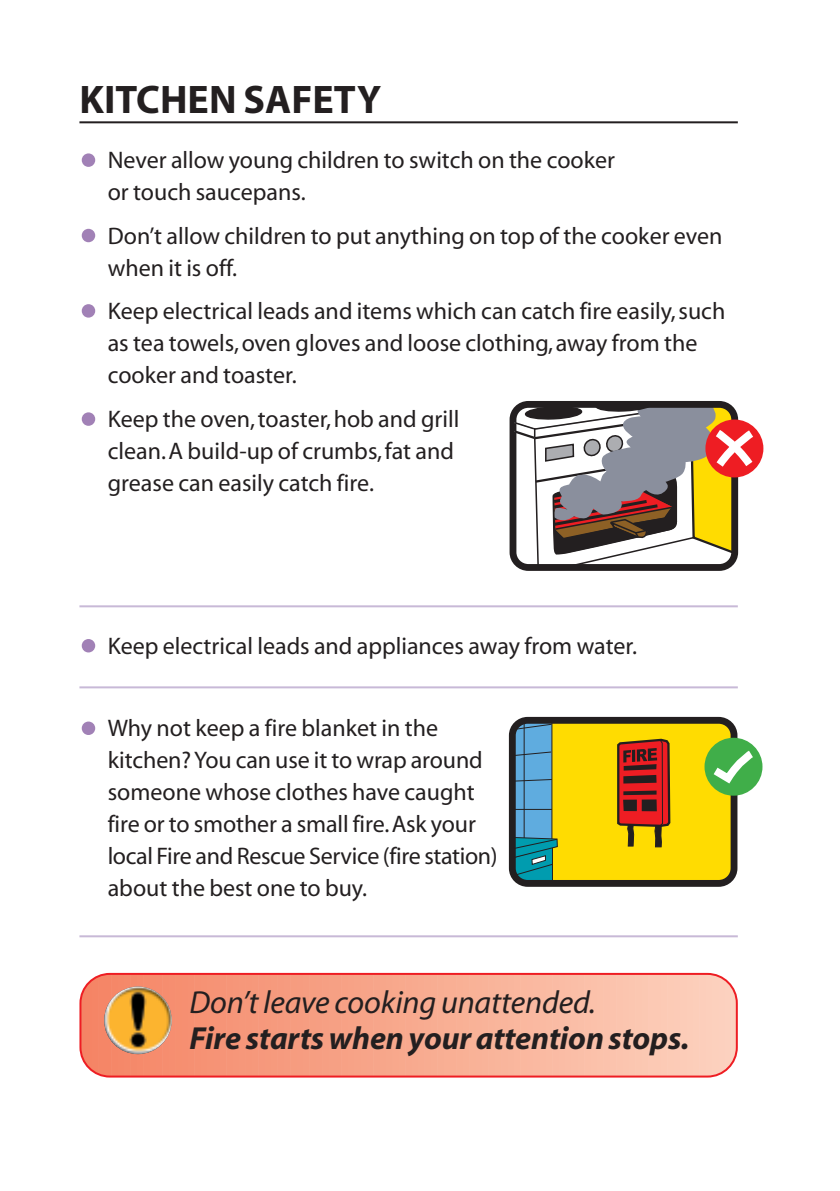
<style>
.page{position:relative;width:840px;height:1191px;background:#fff}
.page>*{position:absolute;margin:0;border:0;box-sizing:border-box;transform-origin:0 0}
.t1{font:700 40px "Myriad";color:#231f20}
.t2{font:italic 700 32px "Myriad";letter-spacing:-.005em;color:#231f20}
.t3{font:italic 32px "Myriad";letter-spacing:-.005em;color:#231f20}
.t4{font:24px/32px "Myriad";color:#231f20}
.s1{font-size:64px;color:#a181b6}
</style>
<div class="page">
<div style="left:508px;top:717px;width:229px;height:169px;border:7px solid #231f20;border-radius:15px"></div>
<div style="left:704px;top:737px;width:58px;height:58px;background:#40ae49;border-radius:50%"></div>
<svg style="left:511px;top:719px;width:247px;height:165px;background:#bbac38"></svg>
<svg style="left:79px;top:973px;width:658px;height:104px;background:#f7a78f"></svg>
<img style="left:104px;top:986px;width:68px;height:68px;border-radius:50%">
<hr style="left:79px;top:686px;width:658px;height:2px;background:#c8b9d7">
<hr style="left:79px;top:605px;width:658px;height:2px;background:#c8b9d7">
<hr style="left:79px;top:935px;width:658px;height:2px;background:#c8b9d7">
<hr style="left:79px;top:121px;width:658px;height:2px;background:#231f20">
<div style="left:705px;top:419px;width:58px;height:58px;background:#ee1d23;border-radius:50%"></div>
<svg style="left:511px;top:401px;width:248px;height:169px"></svg>
<h1 class="t1" style="left:79px;top:85px;width:303px">KITCHEN SAFETY</h1>
<p class="t4" style="left:108px;top:146px;width:508px;text-indent:-28px"><span class="s1">•</span> Never allow young children to switch on the cooker or touch saucepans.</p>
<p class="t4" style="left:108px;top:221px;width:616px;text-indent:-28px"><span class="s1">•</span> Don’t allow children to put anything on top of the cooker even when it is off.</p>
<p class="t4" style="left:108px;top:297px;width:618px;text-indent:-28px"><span class="s1">•</span> Keep electrical leads and items which can catch fire easily, such as tea towels, oven gloves and loose clothing, away from the cooker and toaster.</p>
<p class="t4" style="left:108px;top:405px;width:353px;text-indent:-28px"><span class="s1">•</span> Keep the oven, toaster, hob and grill clean.A build-up of crumbs, fat and grease can easily catch fire.</p>
<p class="t4" style="left:79px;top:632px;width:559px"><span class="s1">•</span> Keep electrical leads and appliances away from water.</p>
<p class="t4" style="left:108px;top:714px;width:391px;text-indent:-28px"><span class="s1">•</span> Why not keep a fire blanket in the kitchen? You can use it to wrap around someone whose clothes have caught fire or to smother a small fire.Ask your local Fire and Rescue Service (fire station) about the best one to buy.</p>
<h2 class="t3" style="left:189px;top:990px;width:408px">Don’t leave cooking unattended.</h2>
<h2 class="t2" style="left:189px;top:1026px;width:501px">Fire starts when your attention stops.</h2>
</div>
